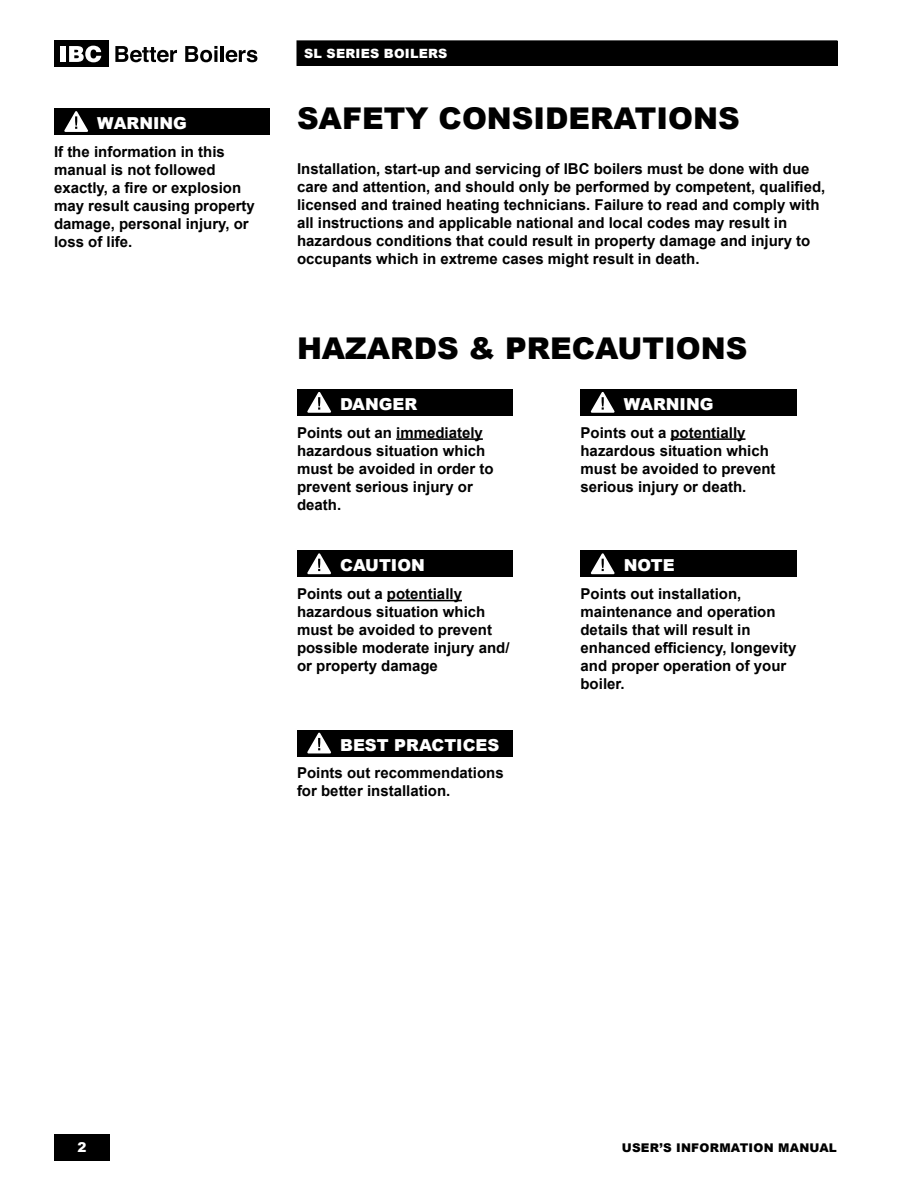
<style>
.page{position:relative;width:918px;height:1188px;background:#fff}
.page>*{position:absolute;margin:0;border:0;box-sizing:border-box;transform-origin:0 0}
.t1{font:900 30px "Arial";color:#000}
.t2{font:900 16.5px "Arial";color:#fff}
.t3{font:700 15px/18px "Arial";color:#000}
.t4{font:900 13.5px "Arial";color:#fff}
.t5{font:900 12.75px "Arial";letter-spacing:.015em;color:#fff}
.t6{font:900 12px "Arial";letter-spacing:.02em;color:#000}
</style>
<div class="page">
<div style="left:54px;top:1134px;width:56px;height:27px;background:#000"></div>
<div style="left:54px;top:40px;width:54px;height:27px;background:#000"></div>
<div style="left:61px;top:46px;width:5px;height:16px;background:#fff"></div>
<svg style="left:69px;top:46px;width:32px;height:16px"></svg>
<svg style="left:115px;top:46px;width:62px;height:16px"></svg>
<svg style="left:185px;top:46px;width:32px;height:16px"></svg>
<hr style="left:221px;top:46px;width:3px;height:16px;background:#000">
<svg style="left:226px;top:50px;width:31px;height:12px"></svg>
<div style="left:297px;top:41px;width:540px;height:24px;background:#000"></div>
<div style="left:297px;top:40px;width:540px;height:26px;border:1px solid #000"></div>
<div style="left:54px;top:108px;width:216px;height:27px;background:#000"></div>
<svg style="left:64px;top:111px;width:24px;height:21px"></svg>
<div style="left:581px;top:389px;width:216px;height:27px;background:#000"></div>
<svg style="left:591px;top:392px;width:24px;height:21px"></svg>
<hr style="left:671px;top:438px;width:75px;height:2px;background:#000">
<div style="left:297px;top:550px;width:216px;height:27px;background:#000"></div>
<svg style="left:307px;top:553px;width:24px;height:21px"></svg>
<hr style="left:387px;top:600px;width:75px;height:1px;background:#000">
<div style="left:581px;top:550px;width:216px;height:27px;background:#000"></div>
<svg style="left:591px;top:553px;width:24px;height:21px"></svg>
<div style="left:297px;top:389px;width:216px;height:27px;background:#000"></div>
<svg style="left:307px;top:392px;width:24px;height:21px"></svg>
<hr style="left:396px;top:438px;width:87px;height:2px;background:#000">
<div style="left:297px;top:730px;width:216px;height:27px;background:#000"></div>
<svg style="left:307px;top:733px;width:24px;height:20px"></svg>
<p class="t2" style="left:97px;top:117px;width:91px">WARNING</p>
<p class="t3" style="left:54px;top:144px;width:202px">If the information in this manual is not followed exactly, a fire or explosion may result causing property damage, personal injury, or loss of life.</p>
<p class="t5" style="left:304px;top:46px;width:145px">SL SERIES BOILERS</p>
<h1 class="t1" style="left:297px;top:108px;width:444px">SAFETY CONSIDERATIONS</h1>
<p class="t3" style="left:297px;top:161px;width:530px">Installation, start-up and servicing of IBC boilers must be done with due care and attention, and should only be performed by competent, qualified, licensed and trained heating technicians. Failure to read and comply with all instructions and applicable national and local codes may result in hazardous conditions that could result in property damage and injury to occupants which in extreme cases might result in death.</p>
<h1 class="t1" style="left:297px;top:338px;width:452px">HAZARDS &amp; PRECAUTIONS</h1>
<p class="t2" style="left:340px;top:398px;width:79px">DANGER</p>
<p class="t3" style="left:297px;top:425px;width:198px">Points out an immediately hazardous situation which must be avoided in order to prevent serious injury or death.</p>
<p class="t2" style="left:340px;top:559px;width:86px">CAUTION</p>
<p class="t3" style="left:297px;top:586px;width:214px">Points out a potentially hazardous situation which must be avoided to prevent possible moderate injury and/ or property damage</p>
<p class="t2" style="left:340px;top:739px;width:161px">BEST PRACTICES</p>
<p class="t3" style="left:297px;top:765px;width:208px">Points out recommendations for better installation.</p>
<p class="t2" style="left:624px;top:398px;width:91px">WARNING</p>
<p class="t3" style="left:580px;top:425px;width:197px">Points out a potentially hazardous situation which must be avoided to prevent serious injury or death.</p>
<p class="t2" style="left:624px;top:559px;width:52px">NOTE</p>
<p class="t3" style="left:580px;top:586px;width:218px">Points out installation, maintenance and operation details that will result in enhanced efficiency, longevity and proper operation of your boiler.</p>
<p class="t4" style="left:77px;top:1143px;width:11px">2</p>
<p class="t6" style="left:622px;top:1141px;width:217px">USER’S INFORMATION MANUAL</p>
</div>
